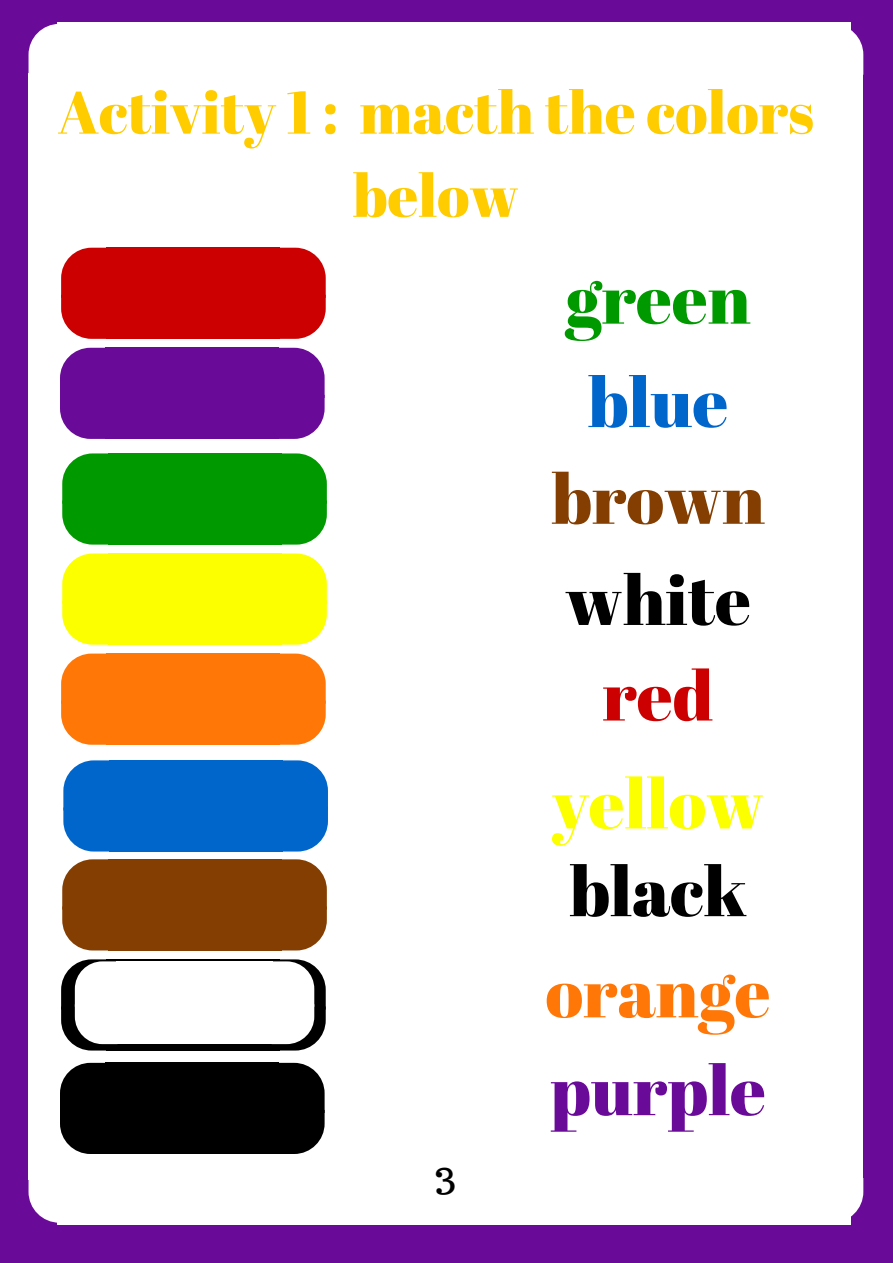
<style>
.page{position:relative;width:893px;height:1263px;background:#fff}
.page>*{position:absolute;margin:0;border:0;box-sizing:border-box;transform-origin:0 0}
.t1{font:69.45px "Abril Fatface";color:#000}
.t2{font:69.45px "Abril Fatface";color:#fcff00}
.t3{font:69.45px "Abril Fatface";color:#6a0a99}
.t4{font:69.45px "Abril Fatface";color:#ff7707}
.t5{font:69.45px "Abril Fatface";color:#853e01}
.t6{font:69.45px "Abril Fatface";color:#090}
.t7{font:69.45px "Abril Fatface";color:#06c}
.t8{font:69.45px "Abril Fatface";color:#c00}
.t9{font:59.55px/83.2px "Abril Fatface";color:#fc0;text-align:center}
.t10{font:39.6px "Trocchi";color:#000}
</style>
<div class="page">
<div style="left:0;top:0;width:892px;height:1262px;background:#6a0a99"></div>
<svg style="left:850px;top:24px;width:13px;height:49px"></svg>
<div style="left:815px;top:73px;width:48px;height:1106px;background:#fff"></div>
<div style="left:58px;top:23px;width:792px;height:1201px;background:#fff"></div>
<svg style="left:29px;top:24px;width:29px;height:49px"></svg>
<div style="left:29px;top:73px;width:47px;height:1106px;background:#fff"></div>
<svg style="left:29px;top:1179px;width:29px;height:43px"></svg>
<svg style="left:850px;top:1179px;width:13px;height:43px"></svg>
<div style="left:107px;top:248px;width:173px;height:50px;background:#c00"></div>
<div style="left:107px;top:295px;width:173px;height:44px;background:#c00"></div>
<svg style="left:61px;top:248px;width:46px;height:91px;background:#d01919"></svg>
<svg style="left:280px;top:248px;width:46px;height:91px;background:#d11919"></svg>
<div style="left:106px;top:348px;width:173px;height:50px;background:#6a0a99"></div>
<div style="left:106px;top:395px;width:173px;height:44px;background:#6a0a99"></div>
<svg style="left:60px;top:348px;width:46px;height:91px;background:#7821a2"></svg>
<svg style="left:279px;top:348px;width:45px;height:91px;background:#771fa2"></svg>
<div style="left:108px;top:453px;width:173px;height:50px;background:#090"></div>
<div style="left:108px;top:500px;width:173px;height:44px;background:#090"></div>
<svg style="left:62px;top:453px;width:46px;height:91px;background:#1aa31a"></svg>
<svg style="left:281px;top:453px;width:46px;height:91px;background:#19a319"></svg>
<div style="left:108px;top:553px;width:173px;height:51px;background:#fcff00"></div>
<div style="left:108px;top:600px;width:173px;height:45px;background:#fcff00"></div>
<svg style="left:62px;top:553px;width:46px;height:92px;background:#fcff1b"></svg>
<svg style="left:281px;top:553px;width:46px;height:92px;background:#fcff1b"></svg>
<div style="left:107px;top:653px;width:173px;height:51px;background:#ff7707"></div>
<div style="left:107px;top:700px;width:173px;height:45px;background:#ff7707"></div>
<svg style="left:61px;top:653px;width:46px;height:92px;background:#ff8521"></svg>
<svg style="left:280px;top:653px;width:46px;height:92px;background:#ff8522"></svg>
<div style="left:109px;top:760px;width:173px;height:50px;background:#06c"></div>
<div style="left:109px;top:807px;width:173px;height:44px;background:#06c"></div>
<svg style="left:63px;top:760px;width:46px;height:91px;background:#1a76d1"></svg>
<svg style="left:282px;top:760px;width:46px;height:91px;background:#1874d0"></svg>
<div style="left:108px;top:859px;width:173px;height:50px;background:#853e01"></div>
<div style="left:108px;top:906px;width:173px;height:44px;background:#853e01"></div>
<svg style="left:62px;top:859px;width:46px;height:91px;background:#91511a"></svg>
<svg style="left:281px;top:859px;width:46px;height:91px;background:#91511a"></svg>
<div style="left:107px;top:959px;width:173px;height:50px;background:#000"></div>
<div style="left:107px;top:1006px;width:173px;height:44px;background:#000"></div>
<div style="left:106px;top:1063px;width:173px;height:50px;background:#000"></div>
<div style="left:106px;top:1110px;width:173px;height:44px;background:#000"></div>
<svg style="left:60px;top:1063px;width:46px;height:91px;background:#181818"></svg>
<svg style="left:279px;top:1063px;width:45px;height:91px;background:#161616"></svg>
<div style="left:116px;top:961px;width:157px;height:46px;background:#fff"></div>
<div style="left:116px;top:1004px;width:157px;height:40px;background:#fff"></div>
<svg style="left:61px;top:959px;width:56px;height:91px"></svg>
<svg style="left:272px;top:959px;width:54px;height:91px"></svg>
<p class="t9" style="left:58px;top:69px;width:757px">Activity 1 : macth the colors below</p>
<p class="t6" style="left:565px;top:250px;width:187px">green</p>
<p class="t7" style="left:587px;top:354px;width:142px">blue</p>
<p class="t5" style="left:551px;top:450px;width:215px">brown</p>
<p class="t1" style="left:565px;top:551px;width:187px">white</p>
<p class="t8" style="left:602px;top:647px;width:113px">red</p>
<p class="t2" style="left:552px;top:755px;width:214px">yellow</p>
<p class="t1" style="left:569px;top:842px;width:179px">black</p>
<p class="t4" style="left:545px;top:944px;width:227px">orange</p>
<p class="t10" style="left:434px;top:1149px;width:23px">3</p>
<p class="t3" style="left:550px;top:1041px;width:217px">purple</p>
</div>
